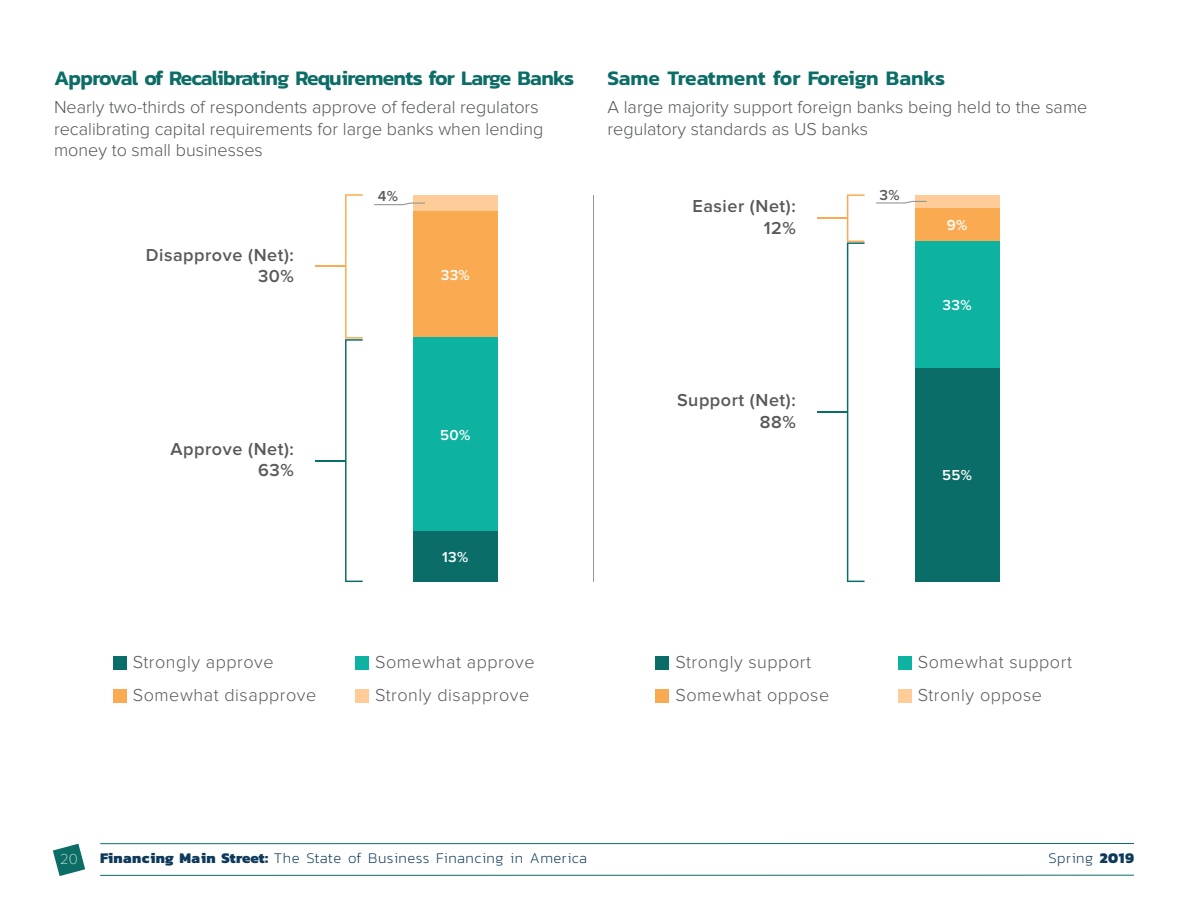
<style>
.page{position:relative;width:1188px;height:918px;background:#fff}
.page>*{position:absolute;margin:0;border:0;box-sizing:border-box;transform-origin:0 0}
.Chart_Header{font:600 21px "Kanit";letter-spacing:-.03em;color:#0b6d66}
.Chart_Header-2{font:600 21px "Kanit";color:#0b6d66}
.Chart_Label{font:300 18px/21.6px "Proxima Nova";color:#545759}
.t1{font:300 18px/33.2px "Proxima Nova";letter-spacing:.03em;color:#595959}
.t2{font:600 18px/21.6px "Proxima Nova";letter-spacing:.03em;color:#595959;text-align:right}
.t3{font:200 15px "Kanit";letter-spacing:.03em;color:#0d395a}
.t4{font:600 15px "Proxima Nova";letter-spacing:.02em;color:#fff}
.t5{font:600 15px "Proxima Nova";color:#595959}
.t6{font:100 15px "Proxima Nova T";color:#fff}
.s1{font-weight:800}
</style>
<div class="page">
<svg style="left:53px;top:844px;width:32px;height:32px"></svg>
<hr style="left:100px;top:843px;width:1034px;height:1px;background:#0b6d66">
<hr style="left:100px;top:875px;width:1034px;height:1px;background:#0b6d66">
<div style="left:413px;top:210px;width:85px;height:128px;background:#faab51"></div>
<div style="left:915px;top:207px;width:84px;height:34px;background:#faab51"></div>
<div style="left:413px;top:338px;width:85px;height:193px;background:#0eb2a1"></div>
<div style="left:915px;top:241px;width:84px;height:127px;background:#0eb2a1"></div>
<div style="left:413px;top:531px;width:85px;height:50px;background:#0a6d67"></div>
<div style="left:915px;top:368px;width:84px;height:213px;background:#0a6d67"></div>
<div style="left:113px;top:656px;width:14px;height:14px;background:#0a6d67"></div>
<div style="left:113px;top:689px;width:14px;height:14px;background:#faab51"></div>
<div style="left:355px;top:656px;width:14px;height:14px;background:#0eb2a1"></div>
<div style="left:355px;top:689px;width:14px;height:14px;background:#fdcc99"></div>
<div style="left:655px;top:656px;width:14px;height:14px;background:#0a6d67"></div>
<div style="left:655px;top:689px;width:14px;height:14px;background:#faab51"></div>
<div style="left:898px;top:656px;width:14px;height:14px;background:#0eb2a1"></div>
<div style="left:898px;top:689px;width:14px;height:14px;background:#fdcc99"></div>
<div style="left:413px;top:195px;width:85px;height:15px;background:#fdcc99"></div>
<svg style="left:374px;top:203px;width:51px;height:2px"></svg>
<hr style="left:315px;top:266px;width:31px;height:1px;background:#faab51">
<svg style="left:345px;top:194px;width:18px;height:388px"></svg>
<hr style="left:315px;top:460px;width:31px;height:1px;background:#0a6d67">
<div style="left:915px;top:195px;width:84px;height:12px;background:#fdcc99"></div>
<svg style="left:876px;top:201px;width:51px;height:3px"></svg>
<hr style="left:817px;top:411px;width:31px;height:2px;background:#0a6d67">
<svg style="left:847px;top:194px;width:18px;height:388px"></svg>
<hr style="left:817px;top:217px;width:31px;height:2px;background:#faab51">
<hr style="left:594px;top:195px;width:1px;height:386px;background:#939699">
<p class="Chart_Header" style="left:54px;top:62px;width:522px">Approval of Recalibrating Requirements for Large Banks</p>
<p class="Chart_Label" style="left:54px;top:97px;width:491px">Nearly two-thirds of respondents approve of federal regulators recalibrating capital requirements for large banks when lending money to small businesses</p>
<p class="t2" style="left:146px;top:244px;width:150px">Disapprove (Net):<br>30%</p>
<p class="t2" style="left:171px;top:438px;width:125px">Approve (Net):<br>63%</p>
<p class="t5" style="left:378px;top:188px;width:22px">4%</p>
<p class="t4" style="left:441px;top:267px;width:31px">33%</p>
<p class="t4" style="left:440px;top:426px;width:32px">50%</p>
<p class="t4" style="left:442px;top:548px;width:28px">13%</p>
<p class="Chart_Header-2" style="left:608px;top:62px;width:339px">Same Treatment for Foreign Banks</p>
<p class="Chart_Label" style="left:608px;top:97px;width:481px">A large majority support foreign banks being held to the same regulatory standards as US banks</p>
<p class="t2" style="left:692px;top:196px;width:105px">Easier (Net):<br>12%</p>
<p class="t2" style="left:677px;top:390px;width:120px">Support (Net):<br>88%</p>
<p class="t5" style="left:880px;top:186px;width:22px">3%</p>
<p class="t4" style="left:947px;top:216px;width:22px">9%</p>
<p class="t4" style="left:943px;top:297px;width:31px">33%</p>
<p class="t4" style="left:942px;top:466px;width:31px">55%</p>
<p class="t1" style="left:133px;top:646px;width:185px">Strongly approve<br>Somewhat disapprove</p>
<p class="t1" style="left:375px;top:646px;width:161px">Somewhat approve<br>Stronly disapprove</p>
<p class="t1" style="left:675px;top:646px;width:155px">Strongly support<br>Somewhat oppose</p>
<p class="t1" style="left:918px;top:646px;width:156px">Somewhat support<br>Stronly oppose</p>
<p class="t6" style="left:60px;top:850px;width:19px">20</p>
<p class="t3" style="left:100px;top:848px;width:488px"><span class="s1">Financing Main Street:</span> The State of Business Financing in America</p>
<p class="t3" style="left:1049px;top:848px;width:87px">Spring <span class="s1">2019</span></p>
</div>
